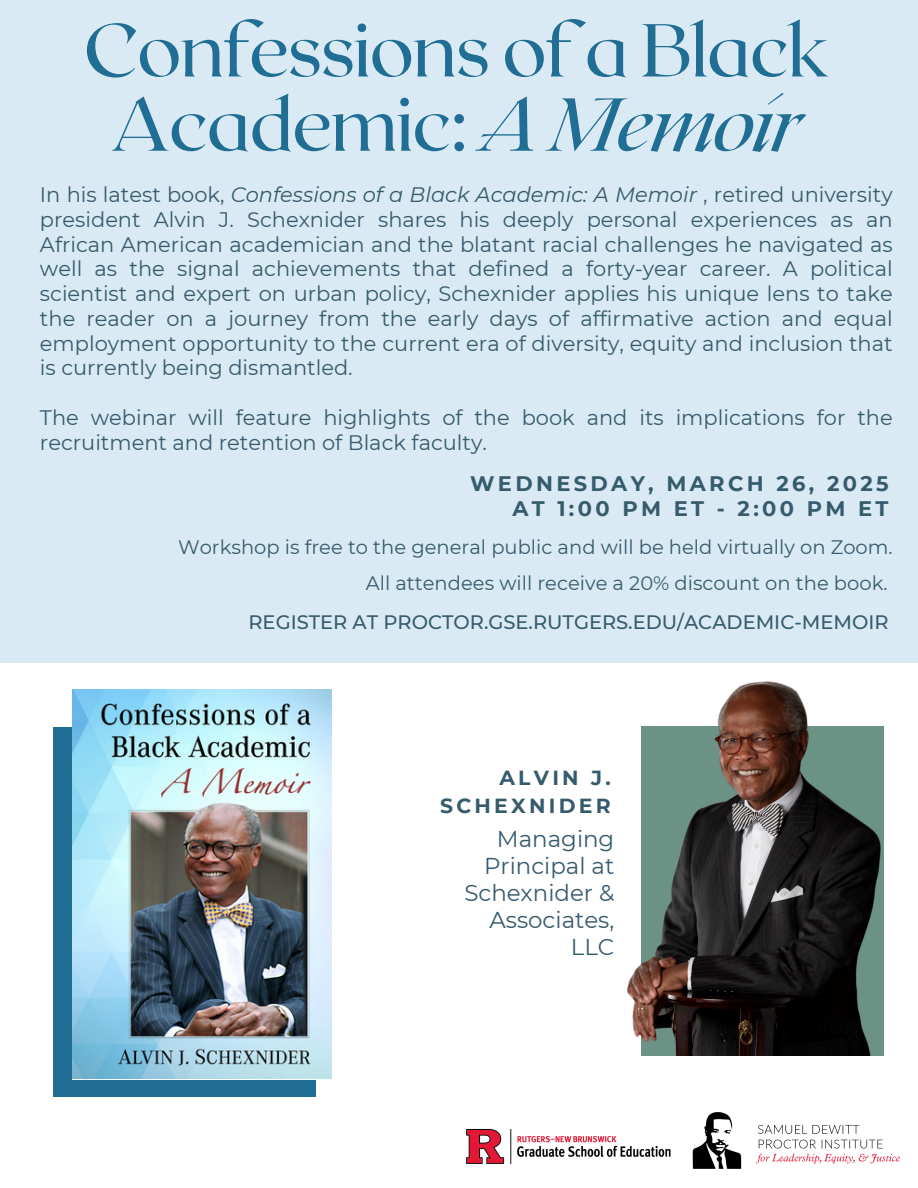
<style>
.page{position:relative;width:918px;height:1188px;background:#fff}
.page>*{position:absolute;margin:0;border:0;box-sizing:border-box;transform-origin:0 0}
.t1{font:74.7px/74.2px "Roxborough CF";letter-spacing:-.02em;color:#206e94;text-align:center}
.t2{font:22.95px/27px "Montserrat";color:#365b6d;text-align:right}
.t3{font:21px/24.8px "Montserrat";color:#365b6d;text-align:justify}
.t4{font:700 21px/24.8px "Montserrat";letter-spacing:.16em;color:#365b6d;text-align:right}
.t5{font:700 20.4px/28.2px "Montserrat";letter-spacing:.16em;color:#365b6d;text-align:right}
.t6{font:19.5px "Montserrat";color:#365b6d}
.t7{font:500 19.5px "Montserrat";color:#365b6d}
.s1{font-style:italic}
</style>
<div class="page">
<div style="left:0;top:0;width:918px;height:663px;background:#d9eaf4"></div>
<div style="left:53px;top:727px;width:262px;height:369px;background:#206e94"></div>
<img style="left:73px;top:690px;width:259px;height:389px">
<img style="left:627px;top:681px;width:257px;height:374px">
<img style="left:466px;top:1113px;width:433px;height:56px">
<p class="t1" style="left:84px;top:9px;width:746px">Confessions of a Black<br>Academic: <span class="s1">A Memoir</span></p>
<h3 class="t3" style="left:40px;top:182px;width:854px">In his latest book, <span class="s1">Confessions of a Black Academic: A Memoir</span> , retired university president Alvin J. Schexnider shares his deeply personal experiences as an African American academician and the blatant racial challenges he navigated as well as the signal achievements that defined a forty-year career. A political scientist and expert on urban policy, Schexnider applies his unique lens to take the reader on a journey from the early days of affirmative action and equal employment opportunity to the current era of diversity, equity and inclusion that is currently being dismantled.</h3>
<h3 class="t3" style="left:40px;top:405px;width:854px">The webinar will feature highlights of the book and its implications for the recruitment and retention of Black faculty.</h3>
<h4 class="t4" style="left:470px;top:471px;width:420px">WEDNESDAY, MARCH 26, 2025<br>AT 1:00 PM ET - 2:00 PM ET</h4>
<p class="t6" style="left:178px;top:535px;width:716px">Workshop is free to the general public and will be held virtually on Zoom.</p>
<h2 class="t6" style="left:366px;top:571px;width:523px">All attendees will receive a 20% discount on the book.</h2>
<h1 class="t7" style="left:248px;top:610px;width:642px">REGISTER AT PROCTOR.GSE.RUTGERS.EDU/ACADEMIC-MEMOIR</h1>
<p class="t5" style="left:440px;top:763px;width:172px">ALVIN J.<br>SCHEXNIDER</p>
<p class="t2" style="left:464px;top:825px;width:151px">Managing<br>Principal at<br>Schexnider &amp;<br>Associates,<br>LLC</p>
</div>
